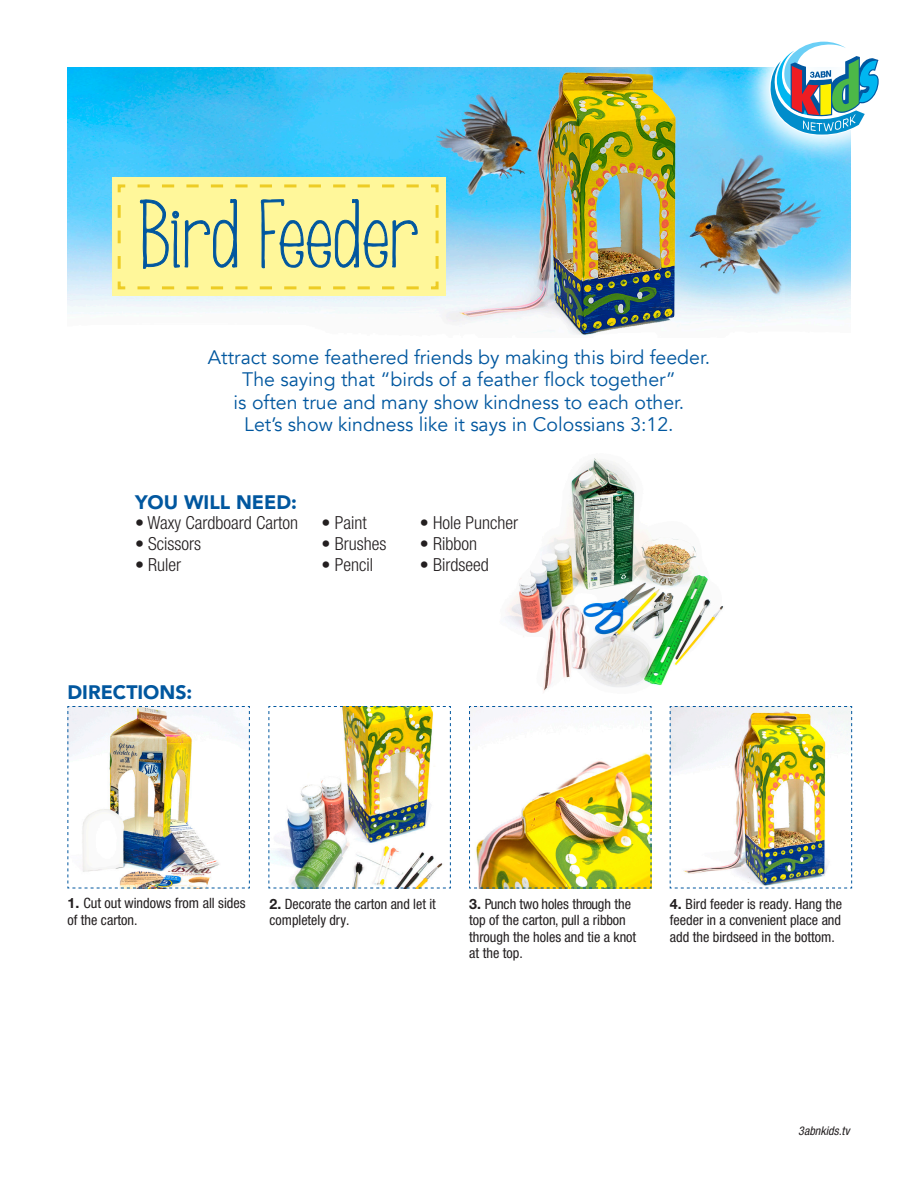
<style>
.page{position:relative;width:918px;height:1188px;background:#fff}
.page>*{position:absolute;margin:0;border:0;box-sizing:border-box;transform-origin:0 0}
.t1{font:19.5px/22.5px "Avenir";color:#01579f;text-align:center}
.t2{font:900 19.5px "Avenir";color:#01579f}
.t3{font:300 condensed 18px "Helvetica Neue LT Pro";color:#231f20}
.t4{font:condensed 14.25px/16.5px "Helvetica Neue LT Pro";color:#231f20}
.t5{font:italic condensed 12px "Helvetica Neue LT Pro";color:#231f20}
.s1{font-weight:700;font-stretch:normal}
</style>
<div class="page">
<img style="left:67px;top:706px;width:183px;height:183px">
<img style="left:505px;top:458px;width:219px;height:235px">
<img style="left:268px;top:706px;width:183px;height:183px">
<img style="left:469px;top:706px;width:183px;height:183px">
<img style="left:669px;top:706px;width:183px;height:183px">
<img style="left:67px;top:68px;width:783px;height:268px">
<div style="left:112px;top:178px;width:333px;height:118px;background:#fff79a"></div>
<svg style="left:117px;top:184px;width:322px;height:106px"></svg>
<svg style="left:738px;top:67px;width:113px;height:100px;background:#78d3f9"></svg>
<svg style="left:768px;top:41px;width:111px;height:94px"></svg>
<p class="t1" style="left:208px;top:346px;width:504px">Attract some feathered friends by making this bird feeder.<br>The saying that “birds of a feather flock together”<br>is often true and many show kindness to each other.<br>Let’s show kindness like it says in Colossians 3:12.</p>
<p class="t2" style="left:135px;top:485px;width:164px">YOU WILL NEED:</p>
<p class="t3" style="left:135px;top:512px;width:165px">• Waxy Cardboard Carton</p>
<p class="t3" style="left:135px;top:533px;width:68px">• Scissors</p>
<p class="t3" style="left:135px;top:554px;width:48px">• Ruler</p>
<p class="t3" style="left:322px;top:512px;width:47px">• Paint</p>
<p class="t3" style="left:322px;top:533px;width:66px">• Brushes</p>
<p class="t3" style="left:322px;top:554px;width:53px">• Pencil</p>
<p class="t3" style="left:420px;top:512px;width:100px">• Hole Puncher</p>
<p class="t3" style="left:420px;top:533px;width:59px">• Ribbon</p>
<p class="t3" style="left:420px;top:554px;width:70px">• Birdseed</p>
<p class="t2" style="left:68px;top:675px;width:126px">DIRECTIONS:</p>
<p class="t4" style="left:68px;top:895px;width:180px"><span class="s1">1.</span> Cut out windows from all sides of the carton.</p>
<p class="t4" style="left:270px;top:895px;width:168px"><span class="s1">2.</span> Decorate the carton and let it completely dry.</p>
<p class="t4" style="left:469px;top:895px;width:169px"><span class="s1">3.</span> Punch two holes through the top of the carton, pull a ribbon through the holes and tie a knot at the top.</p>
<p class="t4" style="left:670px;top:895px;width:174px;text-align:justify"><span class="s1">4.</span> Bird feeder is ready. Hang the feeder in a convenient place and add the birdseed in the bottom.</p>
<p class="t5" style="left:798px;top:1124px;width:53px">3abnkids.tv</p>
</div>
